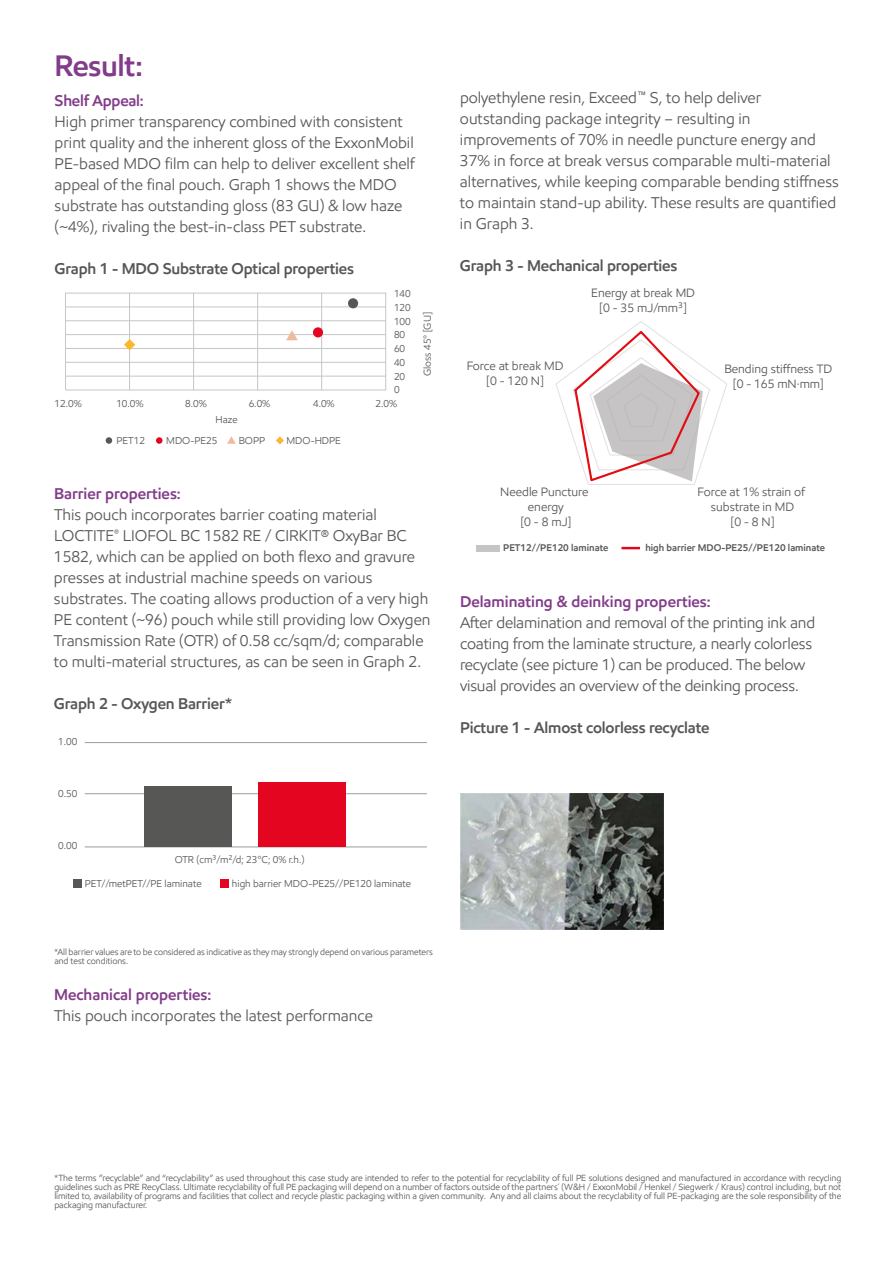
<style>
.page{position:relative;width:893px;height:1263px;background:#fff}
.page>*{position:absolute;margin:0;border:0;box-sizing:border-box;transform-origin:0 0}
.t1{font:600 30px "E Mprint";letter-spacing:-.015em;color:#823c8a}
.t2{font:15.75px/21px "E Mprint";color:#575756}
.t3{font:600 15.75px "E Mprint";letter-spacing:-.01em;color:#575756}
.t4{font:600 15.75px "E Mprint";color:#823c8a}
.t5{font:600 14.4px "E Mprint";color:#575756}
.t6{font:12.3px/14.7px "E Mprint";color:#575756;text-align:center}
.t7{font:10.05px/13.6px "E Mprint";color:#575756}
.t8{font:600 9.75px "E Mprint";color:#575756}
.t9{font:9px/9px "E Mprint";letter-spacing:-.005em;color:#575756;text-align:justify}
</style>
<div class="page">
<svg style="left:621px;top:547px;width:19px;height:2px"></svg>
<svg style="left:555px;top:321px;width:172px;height:164px"></svg>
<div style="left:476px;top:545px;width:24px;height:6px;background:#c6c4c4"></div>
<div style="left:73px;top:879px;width:9px;height:9px;background:#575756"></div>
<div style="left:220px;top:879px;width:8px;height:9px;background:#e40521"></div>
<hr style="left:85px;top:742px;width:342px;height:1px;background:#9d9d9c">
<hr style="left:85px;top:793px;width:342px;height:1px;background:#9d9d9c">
<hr style="left:85px;top:846px;width:342px;height:1px;background:#9d9d9c">
<div style="left:144px;top:786px;width:88px;height:61px;background:#575756"></div>
<div style="left:258px;top:782px;width:88px;height:65px;background:#e40521"></div>
<hr style="left:65px;top:293px;width:1px;height:97px;background:#c6c6c6">
<hr style="left:129px;top:293px;width:1px;height:97px;background:#c6c6c6">
<hr style="left:193px;top:293px;width:1px;height:97px;background:#c6c6c6">
<hr style="left:257px;top:293px;width:1px;height:97px;background:#c6c6c6">
<hr style="left:321px;top:293px;width:1px;height:97px;background:#c6c6c6">
<hr style="left:385px;top:293px;width:1px;height:97px;background:#c6c6c6">
<hr style="left:66px;top:390px;width:320px;height:1px;background:#c6c6c6">
<hr style="left:66px;top:376px;width:320px;height:1px;background:#c6c6c6">
<hr style="left:66px;top:362px;width:320px;height:1px;background:#c6c6c6">
<hr style="left:66px;top:348px;width:320px;height:1px;background:#c6c6c6">
<hr style="left:66px;top:334px;width:320px;height:1px;background:#c6c6c6">
<hr style="left:66px;top:320px;width:320px;height:1px;background:#c6c6c6">
<hr style="left:66px;top:307px;width:320px;height:1px;background:#c6c6c6">
<hr style="left:66px;top:293px;width:320px;height:1px;background:#c6c6c6">
<div style="left:348px;top:298px;width:10px;height:10px;background:#575756;border-radius:50%"></div>
<div style="left:313px;top:327px;width:10px;height:10px;background:#e40521;border-radius:50%"></div>
<svg style="left:124px;top:339px;width:11px;height:11px"></svg>
<div style="left:106px;top:437px;width:6px;height:7px;background:#575756;border-radius:50%"></div>
<div style="left:156px;top:437px;width:7px;height:7px;background:#e40521;border-radius:50%"></div>
<svg style="left:276px;top:436px;width:8px;height:8px"></svg>
<svg style="left:286px;top:330px;width:12px;height:10px"></svg>
<svg style="left:227px;top:436px;width:9px;height:8px"></svg>
<img style="left:460px;top:794px;width:204px;height:136px">
<h1 class="t1" style="left:55px;top:48px;width:90px">Result:</h1>
<p class="t4" style="left:55px;top:91px;width:91px">Shelf Appeal:</p>
<p class="t2" style="left:55px;top:111px;width:362px">High primer transparency combined with consistent print quality and the inherent gloss of the ExxonMobil PE-based MDO film can help to deliver excellent shelf appeal of the final pouch. Graph 1 shows the MDO substrate has outstanding gloss (83 GU) &amp; low haze (~4%), rivaling the best-in-class PET substrate.</p>
<p class="t3" style="left:55px;top:259px;width:301px">Graph 1 - MDO Substrate Optical properties</p>
<p class="t5" style="left:162px;top:260px;width:116px">Optical properties</p>
<p class="t7" style="left:394px;top:287px;width:18px">140<br>120<br>100<br>80<br>60<br>40<br>20<br>0</p>
<p class="t7" style="left:55px;top:397px;width:29px">12.0%</p>
<p class="t7" style="left:116px;top:397px;width:29px">10.0%</p>
<p class="t7" style="left:185px;top:397px;width:23px">8.0%</p>
<p class="t7" style="left:249px;top:397px;width:23px">6.0%</p>
<p class="t7" style="left:313px;top:397px;width:23px">4.0%</p>
<p class="t7" style="left:375px;top:397px;width:23px">2.0%</p>
<p class="t7" style="left:117px;top:434px;width:30px">PET12</p>
<p class="t7" style="left:166px;top:434px;width:53px">MDO-PE25</p>
<p class="t7" style="left:239px;top:434px;width:28px">BOPP</p>
<p class="t7" style="left:286px;top:434px;width:56px">MDO-HDPE</p>
<p class="t7" style="left:216px;top:412px;width:24px">Haze</p>
<p class="t7" style="left:421px;top:376px;width:65px;rotate:-90deg">Gloss 45° [GU]</p>
<p class="t4" style="left:54px;top:484px;width:128px">Barrier properties:</p>
<p class="t2" style="left:54px;top:504px;width:378px">This pouch incorporates barrier coating material LOCTITE<sup>®</sup> LIOFOL BC 1582 RE / CIRKIT® OxyBar BC 1582, which can be applied on both flexo and gravure presses at industrial machine speeds on various substrates. The coating allows production of a very high PE content (~96) pouch while still providing low Oxygen Transmission Rate (OTR) of 0.58 cc/sqm/d; comparable to multi-material structures, as can be seen in Graph 2.</p>
<p class="t3" style="left:54px;top:694px;width:180px">Graph 2 - Oxygen Barrier*</p>
<p class="t7" style="left:58px;top:735px;width:21px">1.00</p>
<p class="t7" style="left:58px;top:787px;width:21px">0.50</p>
<p class="t7" style="left:58px;top:838px;width:21px">0.00</p>
<p class="t7" style="left:175px;top:852px;width:131px">OTR (cm³/m²/d; 23°C; 0% r.h.)</p>
<p class="t7" style="left:232px;top:877px;width:181px">high barrier MDO-PE25//PE120 laminate</p>
<p class="t7" style="left:85px;top:877px;width:118px">PET//metPET//PE laminate</p>
<p class="t9" style="left:54px;top:948px;width:380px">*All barrier values are to be considered as indicative as they may strongly depend on various parameters and test conditions.</p>
<p class="t4" style="left:54px;top:985px;width:159px">Mechanical properties:</p>
<p class="t2" style="left:54px;top:1005px;width:320px">This pouch incorporates the latest performance</p>
<p class="t2" style="left:460px;top:87px;width:380px">polyethylene resin, Exceed<sup>™</sup> S, to help deliver outstanding package integrity – resulting in improvements of 70% in needle puncture energy and 37% in force at break versus comparable multi-material alternatives, while keeping comparable bending stiffness to maintain stand-up ability. These results are quantified in Graph 3.</p>
<p class="t3" style="left:460px;top:256px;width:219px">Graph 3 - Mechanical properties</p>
<p class="t6" style="left:467px;top:358px;width:98px">Force at break MD [0 - 120 N]</p>
<p class="t6" style="left:591px;top:285px;width:105px">Energy at break MD [0 - 35 mJ/mm³]</p>
<p class="t6" style="left:724px;top:362px;width:109px">Bending stiffness TD [0 - 165 mN·mm]</p>
<p class="t6" style="left:500px;top:485px;width:90px">Needle Puncture energy<br>[0 - 8 mJ]</p>
<p class="t6" style="left:697px;top:484px;width:109px">Force at 1% strain of substrate in MD<br>[0 - 8 N]</p>
<p class="t8" style="left:503px;top:542px;width:107px">PET12//PE120 laminate</p>
<p class="t8" style="left:645px;top:542px;width:181px">high barrier MDO-PE25//PE120 laminate</p>
<p class="t4" style="left:460px;top:592px;width:252px">Delaminating &amp; deinking properties:</p>
<p class="t2" style="left:460px;top:612px;width:357px">After delamination and removal of the printing ink and coating from the laminate structure, a nearly colorless recyclate (see picture 1) can be produced. The below visual provides an overview of the deinking process.</p>
<p class="t3" style="left:460px;top:718px;width:251px">Picture 1 - Almost colorless recyclate</p>
<p class="t9" style="left:54px;top:1173px;width:789px">*The terms ”recyclable” and “recyclability” as used throughout this case study are intended to refer to the potential for recyclability of full PE solutions designed and manufactured in accordance with recycling guidelines such as PRE RecyClass. Ultimate recyclability of full PE packaging will depend on a number of factors outside of the partners´ (W&amp;H / ExxonMobil / Henkel / Siegwerk / Kraus) control including, but not limited to, availability of programs and facilities that collect and recycle plastic packaging within a given community. Any and all claims about the recyclability of full PE-packaging are the sole responsibility of the packaging manufacturer.</p>
</div>
